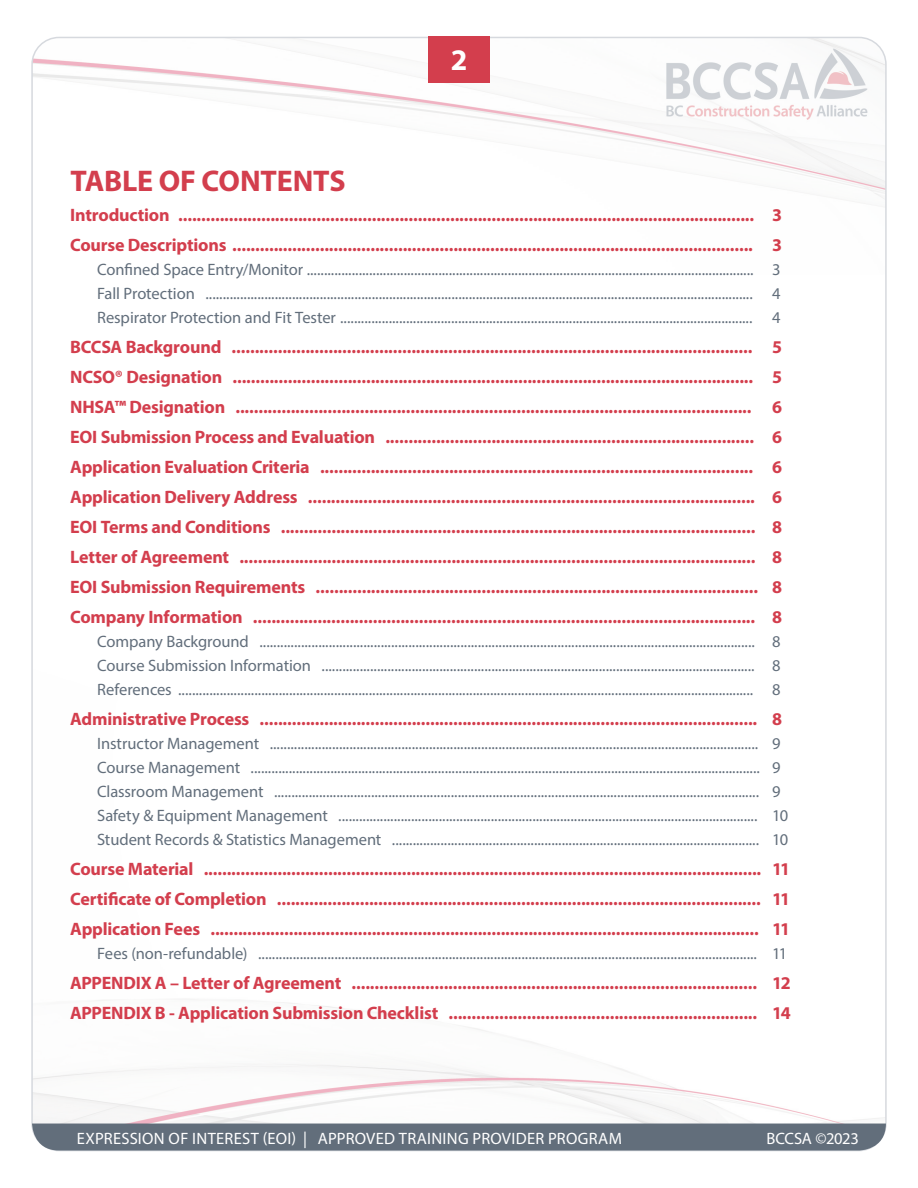
<style>
.page{position:relative;width:918px;height:1188px;background:#fff}
.page>*{position:absolute;margin:0;border:0;box-sizing:border-box;transform-origin:0 0}
.t1{font:700 30px "Myriad Pro";letter-spacing:-.01em;color:#d33e4d}
.t2{font:700 30px "Myriad Pro";color:#fff}
.t3{font:700 18px "Myriad Pro";letter-spacing:-.01em;color:#d33e4d}
.t4{font:16.5px "Myriad Pro";letter-spacing:-.005em;color:#626e7b}
.t5{font:16.5px "Myriad Pro";letter-spacing:.015em;color:#fff}
.t6{font:16.5px "Myriad Pro";letter-spacing:-.015em;color:#fff}
</style>
<div class="page">
<img style="left:34px;top:37px;width:850px;height:1087px">
<div style="left:32px;top:1124px;width:854px;height:27px;background:#626e7b"></div>
<div style="left:429px;top:37px;width:61px;height:46px;background:#d33e4d"></div>
<h1 class="t2" style="left:451px;top:40px;width:18px">2</h1>
<p class="t1" style="left:70px;top:162px;width:277px">TABLE OF CONTENTS</p>
<p class="t3" style="left:70px;top:203px;width:713px">Introduction ............................................................................................................................. 3</p>
<p class="t3" style="left:70px;top:233px;width:713px">Course Descriptions ................................................................................................................. 3</p>
<p class="t4" style="left:97px;top:260px;width:685px">Confined Space Entry/Monitor ................................................................................................................................. 3</p>
<p class="t4" style="left:97px;top:284px;width:685px">Fall Protection .............................................................................................................................................................. 4</p>
<p class="t4" style="left:97px;top:308px;width:685px">Respirator Protection and Fit Tester ....................................................................................................................... 4</p>
<p class="t3" style="left:70px;top:335px;width:713px">BCCSA Background ................................................................................................................. 5</p>
<p class="t3" style="left:70px;top:365px;width:713px">NCSO® Designation ................................................................................................................. 5</p>
<p class="t3" style="left:70px;top:395px;width:713px">NHSA™ Designation ................................................................................................................ 6</p>
<p class="t3" style="left:70px;top:425px;width:713px">EOI Submission Process and Evaluation ................................................................................ 6</p>
<p class="t3" style="left:70px;top:455px;width:713px">Application Evaluation Criteria .............................................................................................. 6</p>
<p class="t3" style="left:70px;top:485px;width:713px">Application Delivery Address ................................................................................................. 6</p>
<p class="t3" style="left:70px;top:515px;width:713px">EOI Terms and Conditions ....................................................................................................... 8</p>
<p class="t3" style="left:70px;top:545px;width:713px">Letter of Agreement ................................................................................................................ 8</p>
<p class="t3" style="left:70px;top:575px;width:713px">EOI Submission Requirements ................................................................................................ 8</p>
<p class="t3" style="left:70px;top:605px;width:713px">Company Information ............................................................................................................. 8</p>
<p class="t4" style="left:97px;top:632px;width:685px">Company Background ............................................................................................................................................... 8</p>
<p class="t4" style="left:97px;top:656px;width:685px">Course Submission Information ............................................................................................................................. 8</p>
<p class="t4" style="left:97px;top:680px;width:685px">References ...................................................................................................................................................................... 8</p>
<p class="t3" style="left:70px;top:707px;width:713px">Administrative Process ............................................................................................................ 8</p>
<p class="t4" style="left:97px;top:734px;width:685px">Instructor Management ............................................................................................................................................. 9</p>
<p class="t4" style="left:97px;top:758px;width:685px">Course Management ................................................................................................................................................... 9</p>
<p class="t4" style="left:97px;top:782px;width:685px">Classroom Management ............................................................................................................................................ 9</p>
<p class="t4" style="left:97px;top:806px;width:693px">Safety &amp; Equipment Management ......................................................................................................................... 10</p>
<p class="t4" style="left:97px;top:830px;width:693px">Student Records &amp; Statistics Management .......................................................................................................... 10</p>
<p class="t3" style="left:70px;top:857px;width:722px">Course Material ......................................................................................................................... 11</p>
<p class="t3" style="left:70px;top:887px;width:722px">Certificate of Completion ......................................................................................................... 11</p>
<p class="t3" style="left:70px;top:917px;width:722px">Application Fees ....................................................................................................................... 11</p>
<p class="t4" style="left:97px;top:944px;width:692px">Fees (non-refundable) ................................................................................................................................................ 11</p>
<p class="t3" style="left:70px;top:971px;width:722px">APPENDIX A – Letter of Agreement ........................................................................................ 12</p>
<p class="t3" style="left:70px;top:1001px;width:722px">APPENDIX B - Application Submission Checklist ................................................................... 14</p>
<p class="t5" style="left:77px;top:1128px;width:547px">EXPRESSION OF INTEREST (EOI) | APPROVED TRAINING PROVIDER PROGRAM</p>
<p class="t6" style="left:767px;top:1128px;width:94px">BCCSA ©2023</p>
</div>
